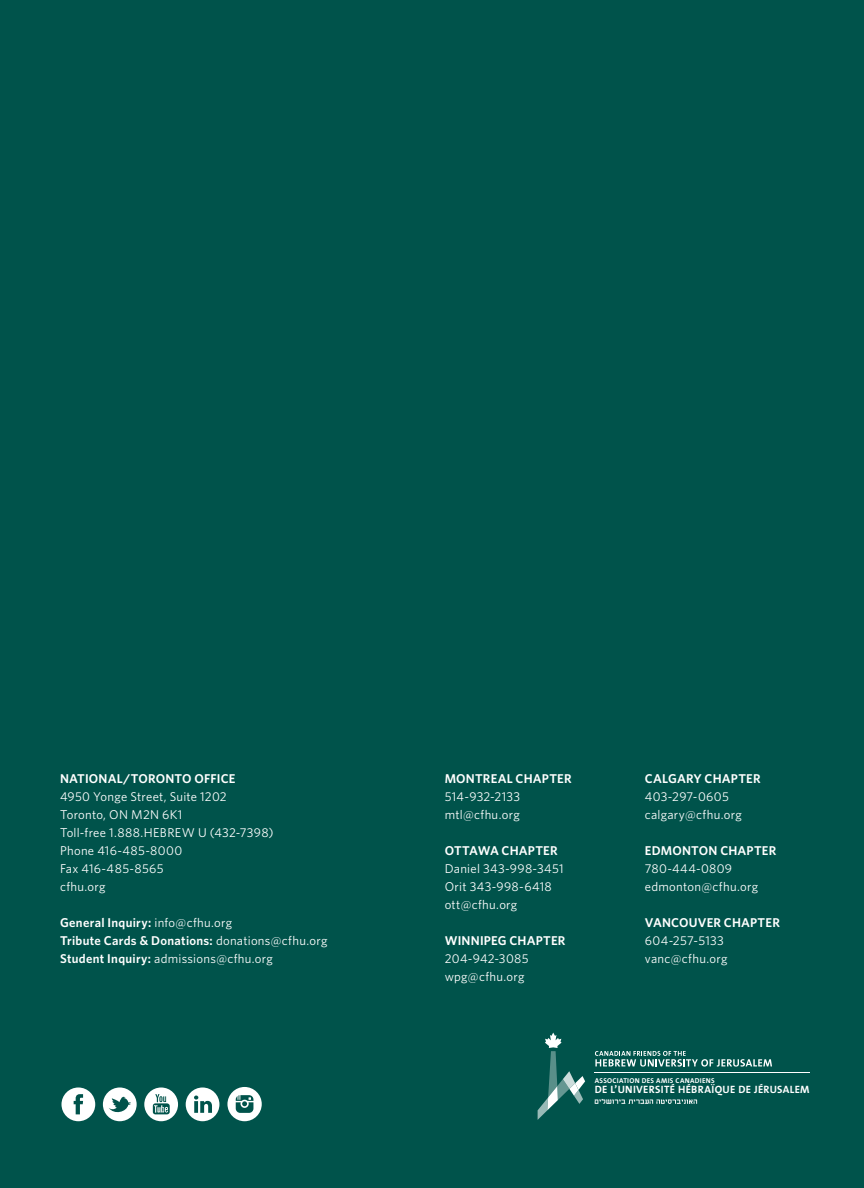
<style>
.page{position:relative;width:864px;height:1188px;background:#00534b}
.page>*{position:absolute;margin:0;border:0;box-sizing:border-box;transform-origin:0 0}
.t1{font:12.75px/18px "Whitney HTF";letter-spacing:.025em;color:#fff}
.t2{font:600 12.75px/18px "Whitney HTF";letter-spacing:.015em;color:#fff}
.t3{font:700 10.65px "The Sans B7";letter-spacing:.03em;color:#fff}
.t4{font:700 7.05px "The Sans B7";letter-spacing:.045em;color:#fff}
.s1{font-weight:400}
</style>
<div class="page">
<svg style="left:144px;top:1088px;width:34px;height:33px"></svg>
<svg style="left:103px;top:1088px;width:34px;height:33px"></svg>
<svg style="left:186px;top:1088px;width:33px;height:33px"></svg>
<svg style="left:62px;top:1088px;width:33px;height:33px"></svg>
<div style="left:227px;top:1087px;width:35px;height:34px;background:#fff;border-radius:50%"></div>
<svg style="left:236px;top:1095px;width:17px;height:18px"></svg>
<svg style="left:595px;top:1051px;width:177px;height:16px"></svg>
<svg style="left:595px;top:1099px;width:102px;height:5px"></svg>
<svg style="left:538px;top:1033px;width:47px;height:87px"></svg>
<hr style="left:595px;top:1072px;width:215px;height:1px;background:#fff">
<p class="t2" style="left:60px;top:769px;width:177px">NATIONAL/TORONTO OFFICE</p>
<p class="t1" style="left:60px;top:787px;width:215px">4950 Yonge Street, Suite 1202<br>Toronto, ON M2N 6K1<br>Toll-free 1.888.HEBREW U (432-7398)<br>Phone 416-485-8000<br>Fax 416-485-8565<br>cfhu.org</p>
<p class="t2" style="left:60px;top:913px;width:269px">General Inquiry: <span class="s1">info@cfhu.org<br></span>Tribute Cards &amp; Donations: <span class="s1">donations@cfhu.org<br></span>Student Inquiry: <span class="s1">admissions@cfhu.org</span></p>
<p class="t2" style="left:445px;top:769px;width:128px">MONTREAL CHAPTER</p>
<p class="t1" style="left:445px;top:787px;width:77px">514-932-2133 mtl@cfhu.org</p>
<p class="t2" style="left:445px;top:841px;width:114px">OTTAWA CHAPTER</p>
<p class="t1" style="left:445px;top:859px;width:121px">Daniel 343-998-3451<br>Orit 343-998-6418 ott@cfhu.org</p>
<p class="t2" style="left:445px;top:931px;width:122px">WINNIPEG CHAPTER</p>
<p class="t1" style="left:445px;top:949px;width:85px">204-942-3085 wpg@cfhu.org</p>
<p class="t2" style="left:645px;top:769px;width:117px">CALGARY CHAPTER</p>
<p class="t1" style="left:645px;top:787px;width:98px">403-297-0605 calgary@cfhu.org</p>
<p class="t2" style="left:645px;top:841px;width:133px">EDMONTON CHAPTER</p>
<p class="t1" style="left:645px;top:859px;width:115px">780-444-0809 edmonton@cfhu.org</p>
<p class="t2" style="left:645px;top:913px;width:137px">VANCOUVER CHAPTER</p>
<p class="t1" style="left:645px;top:931px;width:84px">604-257-5133 vanc@cfhu.org</p>
<p class="t4" style="left:595px;top:1076px;width:121px">ASSOCIATION DES AMIS CANADIENS</p>
<p class="t3" style="left:595px;top:1084px;width:216px">DE L’UNIVERSITÉ HÉBRAÏQUE DE JÉRUSALEM</p>
</div>
